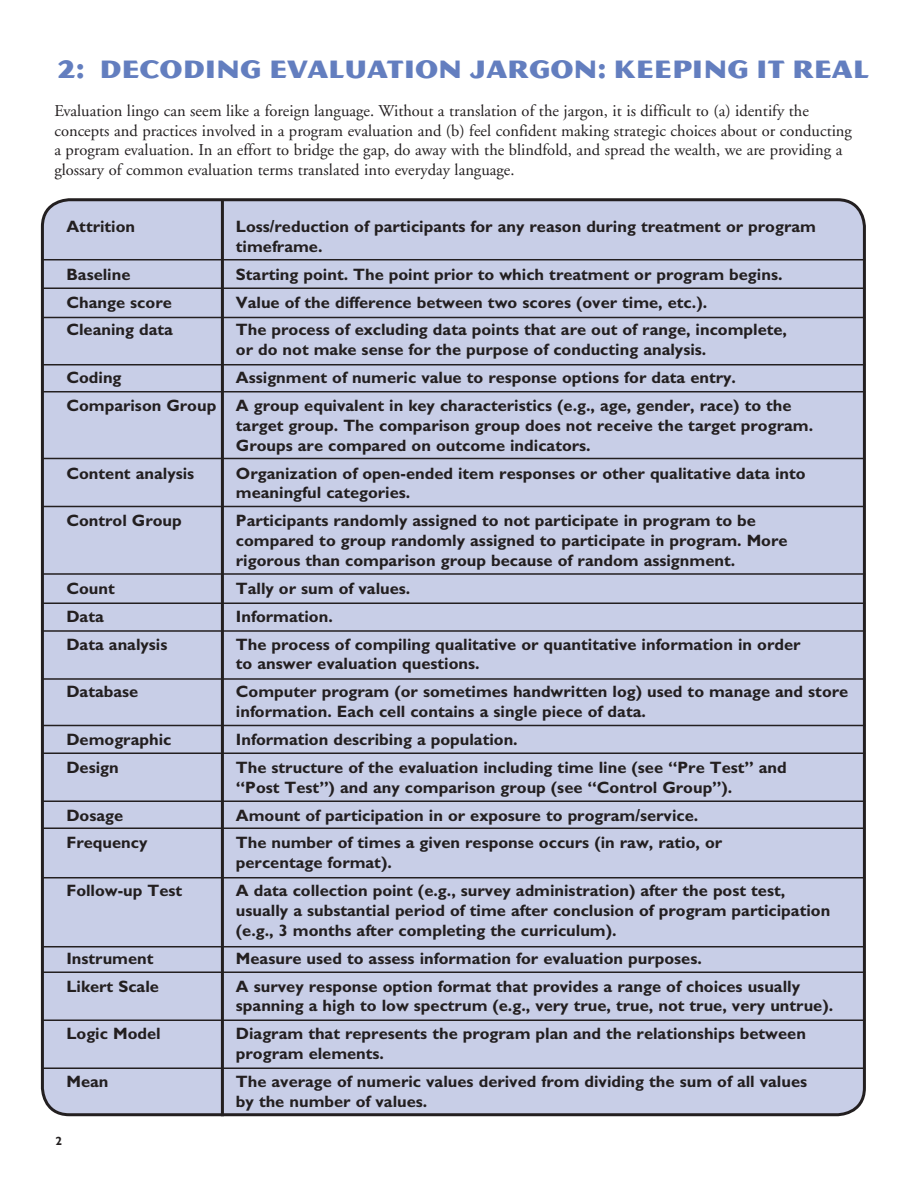
<style>
.page{position:relative;width:918px;height:1188px;background:#fff}
.page>*{position:absolute;margin:0;border:0;box-sizing:border-box;transform-origin:0 0}
.headline{font:27px "Magnesium MVB";color:#637ebf}
.body{font:700 16.5px/19.8px "M Gill Sans";color:#231f20}
.body-2{font:16.5px/19.8px "Adobe Garamond";color:#231f20}
.t1{font:700 12px "M Gill Sans";color:#231f20}
</style>
<div class="page">
<div style="left:40px;top:198px;width:826px;height:917px;background:#c8cee7"></div>
<hr style="left:221px;top:200px;width:3px;height:916px;background:#231f20">
<hr style="left:42px;top:259px;width:823px;height:1px;background:#231f20">
<hr style="left:42px;top:287px;width:823px;height:2px;background:#231f20">
<hr style="left:42px;top:317px;width:823px;height:1px;background:#231f20">
<hr style="left:42px;top:364px;width:823px;height:1px;background:#231f20">
<hr style="left:42px;top:391px;width:823px;height:1px;background:#231f20">
<hr style="left:42px;top:458px;width:823px;height:1px;background:#231f20">
<hr style="left:42px;top:506px;width:823px;height:1px;background:#231f20">
<hr style="left:42px;top:573px;width:823px;height:2px;background:#231f20">
<hr style="left:42px;top:602px;width:823px;height:2px;background:#231f20">
<hr style="left:42px;top:630px;width:823px;height:2px;background:#231f20">
<hr style="left:42px;top:678px;width:823px;height:2px;background:#231f20">
<hr style="left:42px;top:725px;width:823px;height:1px;background:#231f20">
<hr style="left:42px;top:752px;width:823px;height:2px;background:#231f20">
<hr style="left:42px;top:800px;width:823px;height:2px;background:#231f20">
<hr style="left:42px;top:827px;width:823px;height:2px;background:#231f20">
<hr style="left:42px;top:877px;width:823px;height:1px;background:#231f20">
<hr style="left:42px;top:946px;width:823px;height:1px;background:#231f20">
<hr style="left:42px;top:971px;width:823px;height:2px;background:#231f20">
<hr style="left:42px;top:1019px;width:823px;height:2px;background:#231f20">
<hr style="left:42px;top:1067px;width:823px;height:2px;background:#231f20">
<p class="headline" style="left:58px;top:53px;width:813px">2: DECODING EVALUATION JARGON: KEEPING IT REAL</p>
<p class="body-2" style="left:54px;top:101px;width:799px">Evaluation lingo can seem like a foreign language. Without a translation of the jargon, it is difficult to (a) identify the concepts and practices involved in a program evaluation and (b) feel confident making strategic choices about or conducting a program evaluation. In an effort to bridge the gap, do away with the blindfold, and spread the wealth, we are providing a glossary of common evaluation terms translated into everyday language.</p>
<p class="body" style="left:66px;top:216px;width:70px">Attrition</p>
<p class="body" style="left:236px;top:216px;width:582px">Loss/reduction of participants for any reason during treatment or program timeframe.</p>
<p class="body" style="left:66px;top:264px;width:66px">Baseline</p>
<p class="body" style="left:236px;top:264px;width:548px">Starting point. The point prior to which treatment or program begins.</p>
<p class="body" style="left:66px;top:292px;width:107px">Change score</p>
<p class="body" style="left:236px;top:292px;width:473px">Value of the difference between two scores (over time, etc.).</p>
<p class="body" style="left:66px;top:320px;width:108px">Cleaning data</p>
<p class="body" style="left:236px;top:320px;width:553px">The process of excluding data points that are out of range, incomplete, or do not make sense for the purpose of conducting analysis.</p>
<p class="body" style="left:66px;top:368px;width:57px">Coding</p>
<p class="body" style="left:236px;top:368px;width:502px">Assignment of numeric value to response options for data entry.</p>
<p class="body" style="left:236px;top:395px;width:579px;text-indent:-170px">Comparison Group A group equivalent in key characteristics (e.g., age, gender, race) to the target group. The comparison group does not receive the target program.<br>Groups are compared on outcome indicators.</p>
<p class="body" style="left:66px;top:463px;width:129px">Content analysis</p>
<p class="body" style="left:236px;top:463px;width:571px">Organization of open-ended item responses or other qualitative data into meaningful categories.</p>
<p class="body" style="left:66px;top:511px;width:117px">Control Group</p>
<p class="body" style="left:236px;top:511px;width:553px">Participants randomly assigned to not participate in program to be compared to group randomly assigned to participate in program. More rigorous than comparison group because of random assignment.</p>
<p class="body" style="left:66px;top:578px;width:50px">Count</p>
<p class="body" style="left:236px;top:578px;width:176px">Tally or sum of values.</p>
<p class="body" style="left:66px;top:606px;width:39px">Data</p>
<p class="body" style="left:236px;top:606px;width:98px">Information.</p>
<p class="body" style="left:66px;top:634px;width:103px">Data analysis</p>
<p class="body" style="left:236px;top:634px;width:566px">The process of compiling qualitative or quantitative information in order to answer evaluation questions.</p>
<p class="body" style="left:66px;top:682px;width:73px">Database</p>
<p class="body" style="left:236px;top:682px;width:614px">Computer program (or sometimes handwritten log) used to manage and store information. Each cell contains a single piece of data.</p>
<p class="body" style="left:66px;top:729px;width:107px">Demographic</p>
<p class="body" style="left:236px;top:729px;width:283px">Information describing a population.</p>
<p class="body" style="left:66px;top:757px;width:54px">Design</p>
<p class="body" style="left:236px;top:757px;width:552px">The structure of the evaluation including time line (see “Pre Test” and “Post Test”) and any comparison group (see “Control Group”).</p>
<p class="body" style="left:66px;top:805px;width:58px">Dosage</p>
<p class="body" style="left:236px;top:805px;width:464px">Amount of participation in or exposure to program/service.</p>
<p class="body" style="left:66px;top:833px;width:83px">Frequency</p>
<p class="body" style="left:236px;top:833px;width:488px">The number of times a given response occurs (in raw, ratio, or percentage format).</p>
<p class="body" style="left:66px;top:881px;width:117px">Follow-up Test</p>
<p class="body" style="left:236px;top:881px;width:596px">A data collection point (e.g., survey administration) after the post test, usually a substantial period of time after conclusion of program participation (e.g., 3 months after completing the curriculum).</p>
<p class="body" style="left:66px;top:948px;width:89px">Instrument</p>
<p class="body" style="left:236px;top:948px;width:467px">Measure used to assess information for evaluation purposes.</p>
<p class="body" style="left:66px;top:976px;width:94px">Likert Scale</p>
<p class="body" style="left:236px;top:976px;width:599px">A survey response option format that provides a range of choices usually spanning a high to low spectrum (e.g., very true, true, not true, very untrue).</p>
<p class="body" style="left:66px;top:1024px;width:96px">Logic Model</p>
<p class="body" style="left:236px;top:1024px;width:572px">Diagram that represents the program plan and the relationships between program elements.</p>
<p class="body" style="left:66px;top:1071px;width:44px">Mean</p>
<p class="body" style="left:236px;top:1071px;width:573px">The average of numeric values derived from dividing the sum of all values by the number of values.</p>
<p class="t1" style="left:56px;top:1134px;width:8px">2</p>
</div>
